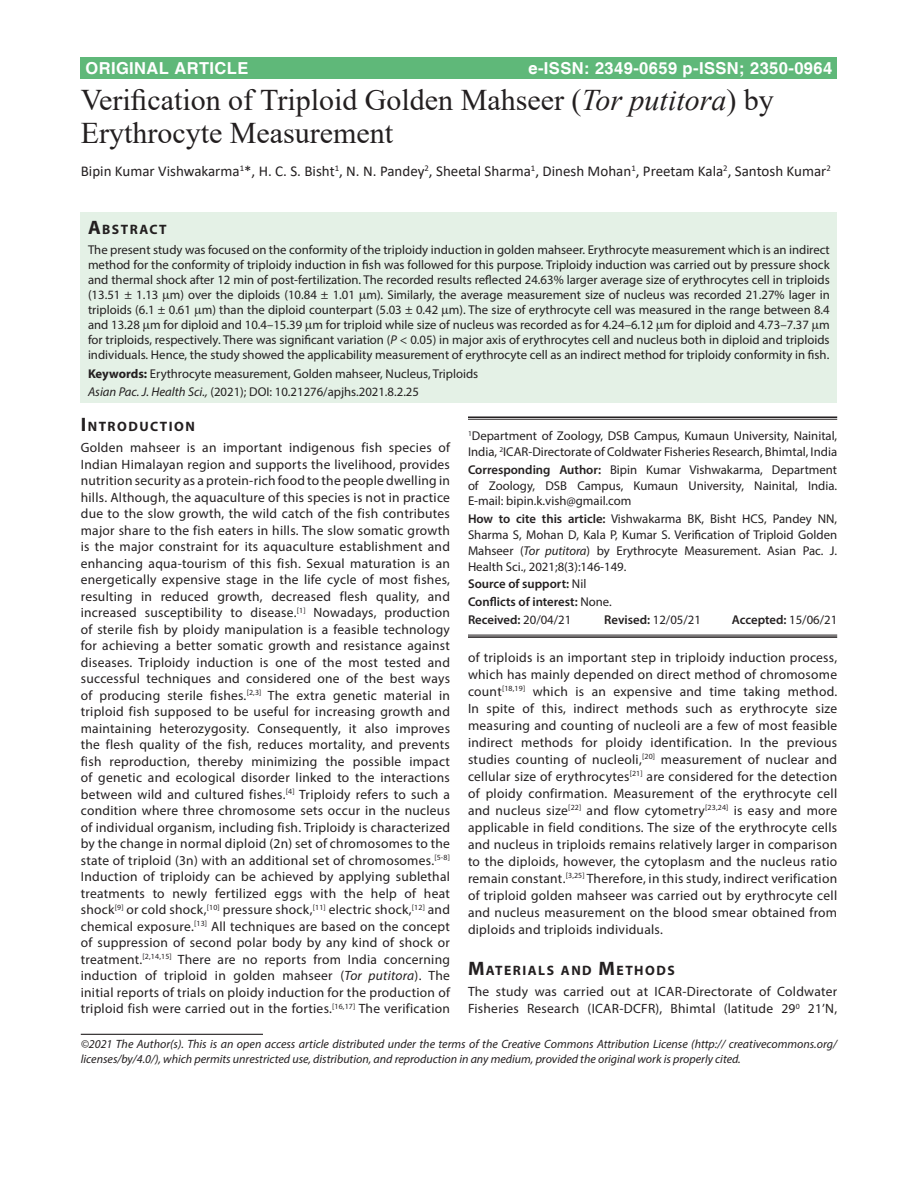
<style>
.page{position:relative;width:918px;height:1188px;background:#fff}
.page>*{position:absolute;margin:0;border:0;box-sizing:border-box;transform-origin:0 0}
.AT{font:30px/33px "Times New Roman";color:#231f20}
.AH{font:700 16.5px "Helvetica";letter-spacing:.025em;color:#fff}
.AU{font:15px "Calibri";color:#231f20}
.ABSH{font:700 13.65px "Myriad Pro";letter-spacing:.105em;color:#231f20}
.TXFL{font:13.5px/16.5px "Myriad Pro";letter-spacing:.02em;color:#231f20;text-align:justify}
.ABS{font:12.75px/15px "Myriad Pro";color:#231f20;text-align:justify}
.HTC{font:12.75px/15.8px "Myriad Pro";color:#231f20;text-align:justify}
.ADD{font:12.75px/15.8px "Myriad Pro";color:#231f20;text-align:justify}
.AFF{font:12.75px/15.8px "Myriad Pro";color:#231f20}
.KWD{font:12.75px "Myriad Pro";color:#231f20}
.DOI{font:12.75px "Myriad Pro";color:#231f20}
.HIS{font:600 12.75px "Myriad Pro";color:#231f20}
.HTC-2{font:600 12.75px "Myriad Pro";color:#231f20}
.CR{font:italic 12px/15px "Myriad Pro";color:#231f20}
.s1{font-style:italic}
.s2{font-size:19.5px}
.s3{font-weight:700}
.s4{font-weight:600}
.s5{font-weight:400}
</style>
<div class="page">
<div style="left:81px;top:57px;width:756px;height:22px;background:#5fb879"></div>
<div style="left:81px;top:212px;width:756px;height:191px;background:#e4f1e6"></div>
<hr style="left:81px;top:1034px;width:182px;height:1px;background:#231f20">
<hr style="left:468px;top:416px;width:369px;height:2px;background:#231f20">
<hr style="left:468px;top:419px;width:369px;height:1px;background:#231f20">
<hr style="left:468px;top:635px;width:369px;height:1px;background:#231f20">
<hr style="left:468px;top:636px;width:369px;height:2px;background:#231f20">
<p class="AH" style="left:85px;top:58px;width:164px">ORIGINAL ARTICLE</p>
<p class="AH" style="left:528px;top:58px;width:305px">e-ISSN: 2349-0659 p-ISSN; 2350-0964</p>
<p class="AT" style="left:81px;top:83px;width:695px">Verification of Triploid Golden Mahseer (<span class="s1">Tor putitora</span>) by<br>Erythrocyte Measurement</p>
<p class="AU" style="left:81px;top:161px;width:752px">Bipin Kumar Vishwakarma<sup>1</sup>*, H. C. S. Bisht<sup>1</sup>, N. N. Pandey<sup>2</sup>, Sheetal Sharma<sup>1</sup>, Dinesh Mohan<sup>1</sup>, Preetam Kala<sup>2</sup>, Santosh Kumar<sup>2</sup></p>
<p class="ABSH" style="left:88px;top:220px;width:80px"><span class="s2">A</span>BSTRACT</p>
<p class="ABS" style="left:88px;top:242px;width:743px">The present study was focused on the conformity of the triploidy induction in golden mahseer. Erythrocyte measurement which is an indirect method for the conformity of triploidy induction in fish was followed for this purpose. Triploidy induction was carried out by pressure shock and thermal shock after 12 min of post-fertilization. The recorded results reflected 24.63% larger average size of erythrocytes cell in triploids (13.51 ± 1.13 m) over the diploids (10.84 ± 1.01 m). Similarly, the average measurement size of nucleus was recorded 21.27% lager in triploids (6.1 ± 0.61 m) than the diploid counterpart (5.03 ± 0.42 m). The size of erythrocyte cell was measured in the range between 8.4 and 13.28 m for diploid and 10.4–15.39 m for triploid while size of nucleus was recorded as for 4.24–6.12 m for diploid and 4.73–7.37 m for triploids, respectively. There was significant variation (<span class="s1">P</span> &lt; 0.05) in major axis of erythrocytes cell and nucleus both in diploid and triploids individuals. Hence, the study showed the applicability measurement of erythrocyte cell as an indirect method for triploidy conformity in fish.</p>
<p class="KWD" style="left:88px;top:366px;width:392px"><span class="s3">Keywords:</span> Erythrocyte measurement, Golden mahseer, Nucleus, Triploids</p>
<p class="DOI" style="left:88px;top:384px;width:333px"><span class="s1">Asian Pac. J. Health Sci.,</span> (2021); DOI: 10.21276/apjhs.2021.8.2.25</p>
<h1 class="ABSH" style="left:81px;top:418px;width:116px"><span class="s2">I</span>NTRODUCTION</h1>
<p class="TXFL" style="left:81px;top:439px;width:371px">Golden mahseer is an important indigenous fish species of Indian Himalayan region and supports the livelihood, provides nutrition security as a protein-rich food to the people dwelling in hills. Although, the aquaculture of this species is not in practice due to the slow growth, the wild catch of the fish contributes major share to the fish eaters in hills. The slow somatic growth is the major constraint for its aquaculture establishment and enhancing aqua-tourism of this fish. Sexual maturation is an energetically expensive stage in the life cycle of most fishes, resulting in reduced growth, decreased flesh quality, and increased susceptibility to disease.<sup>[1]</sup> Nowadays, production of sterile fish by ploidy manipulation is a feasible technology for achieving a better somatic growth and resistance against diseases. Triploidy induction is one of the most tested and successful techniques and considered one of the best ways of producing sterile fishes.<sup>[2,3]</sup> The extra genetic material in triploid fish supposed to be useful for increasing growth and maintaining heterozygosity. Consequently, it also improves the flesh quality of the fish, reduces mortality, and prevents fish reproduction, thereby minimizing the possible impact of genetic and ecological disorder linked to the interactions between wild and cultured fishes.<sup>[4]</sup> Triploidy refers to such a condition where three chromosome sets occur in the nucleus of individual organism, including fish. Triploidy is characterized by the change in normal diploid (2n) set of chromosomes to the state of triploid (3n) with an additional set of chromosomes.<sup>[5-8] </sup>Induction of triploidy can be achieved by applying sublethal treatments to newly fertilized eggs with the help of heat shock<sup>[9]</sup> or cold shock,<sup>[10]</sup> pressure shock,<sup>[11]</sup> electric shock,<sup>[12]</sup> and chemical exposure.<sup>[13]</sup> All techniques are based on the concept of suppression of second polar body by any kind of shock or treatment.<sup>[2,14,15]</sup> There are no reports from India concerning induction of triploid in golden mahseer (<span class="s1">Tor putitora</span>). The initial reports of trials on ploidy induction for the production of triploid fish were carried out in the forties.<sup>[16,17]</sup> The verification</p>
<p class="AFF" style="left:468px;top:428px;width:371px"><sup>1</sup>Department of Zoology, DSB Campus, Kumaun University, Nainital,<br>India, <sup>2</sup>ICAR-Directorate of Coldwater Fisheries Research, Bhimtal, India</p>
<p class="ADD" style="left:468px;top:462px;width:371px"><span class="s4">Corresponding Author:</span> Bipin Kumar Vishwakarma, Department of Zoology, DSB Campus, Kumaun University, Nainital, India.<br>E-mail: bipin.k.vish@gmail.com</p>
<p class="HTC" style="left:468px;top:511px;width:371px"><span class="s4">How to cite this article:</span> Vishwakarma BK, Bisht HCS, Pandey NN, Sharma S, Mohan D, Kala P, Kumar S. Verification of Triploid Golden Mahseer (<span class="s1">Tor putitora</span>) by Erythrocyte Measurement. Asian Pac. J.<br>Health Sci., 2021;8(3):146-149.</p>
<p class="HTC-2" style="left:468px;top:576px;width:120px">Source of support: <span class="s5">Nil</span></p>
<p class="HTC-2" style="left:468px;top:594px;width:145px">Conflicts of interest: <span class="s5">None.</span></p>
<p class="HIS" style="left:468px;top:612px;width:105px">Received: <span class="s5">20/04/21</span></p>
<p class="HIS" style="left:604px;top:612px;width:98px">Revised: <span class="s5">12/05/21</span></p>
<p class="HIS" style="left:732px;top:612px;width:107px">Accepted: <span class="s5">15/06/21</span></p>
<p class="TXFL" style="left:468px;top:649px;width:371px;line-height:17px">of triploids is an important step in triploidy induction process, which has mainly depended on direct method of chromosome count<sup>[18,19]</sup> which is an expensive and time taking method.<br>In spite of this, indirect methods such as erythrocyte size measuring and counting of nucleoli are a few of most feasible indirect methods for ploidy identification. In the previous studies counting of nucleoli,<sup>[20]</sup> measurement of nuclear and cellular size of erythrocytes<sup>[21]</sup> are considered for the detection of ploidy confirmation. Measurement of the erythrocyte cell and nucleus size<sup>[22]</sup> and flow cytometry<sup>[23,24]</sup> is easy and more applicable in field conditions. The size of the erythrocyte cells and nucleus in triploids remains relatively larger in comparison to the diploids, however, the cytoplasm and the nucleus ratio remain constant.<sup>[3,25]</sup> Therefore, in this study, indirect verification of triploid golden mahseer was carried out by erythrocyte cell and nucleus measurement on the blood smear obtained from diploids and triploids individuals.</p>
<h1 class="ABSH" style="left:468px;top:961px;width:208px"><span class="s2">M</span>ATERIALS AND <span class="s2">M</span>ETHODS</h1>
<p class="TXFL" style="left:468px;top:983px;width:371px;line-height:17px">The study was carried out at ICAR-Directorate of Coldwater<br>Fisheries Research (ICAR-DCFR), Bhimtal (latitude 29<sup>0</sup> 21’N,</p>
<p class="CR" style="left:81px;top:1036px;width:758px">©2021 The Author(s). This is an open access article distributed under the terms of the Creative Commons Attribution License (http:// creativecommons.org/ licenses/by/4.0/), which permits unrestricted use, distribution, and reproduction in any medium, provided the original work is properly cited.</p>
</div>
